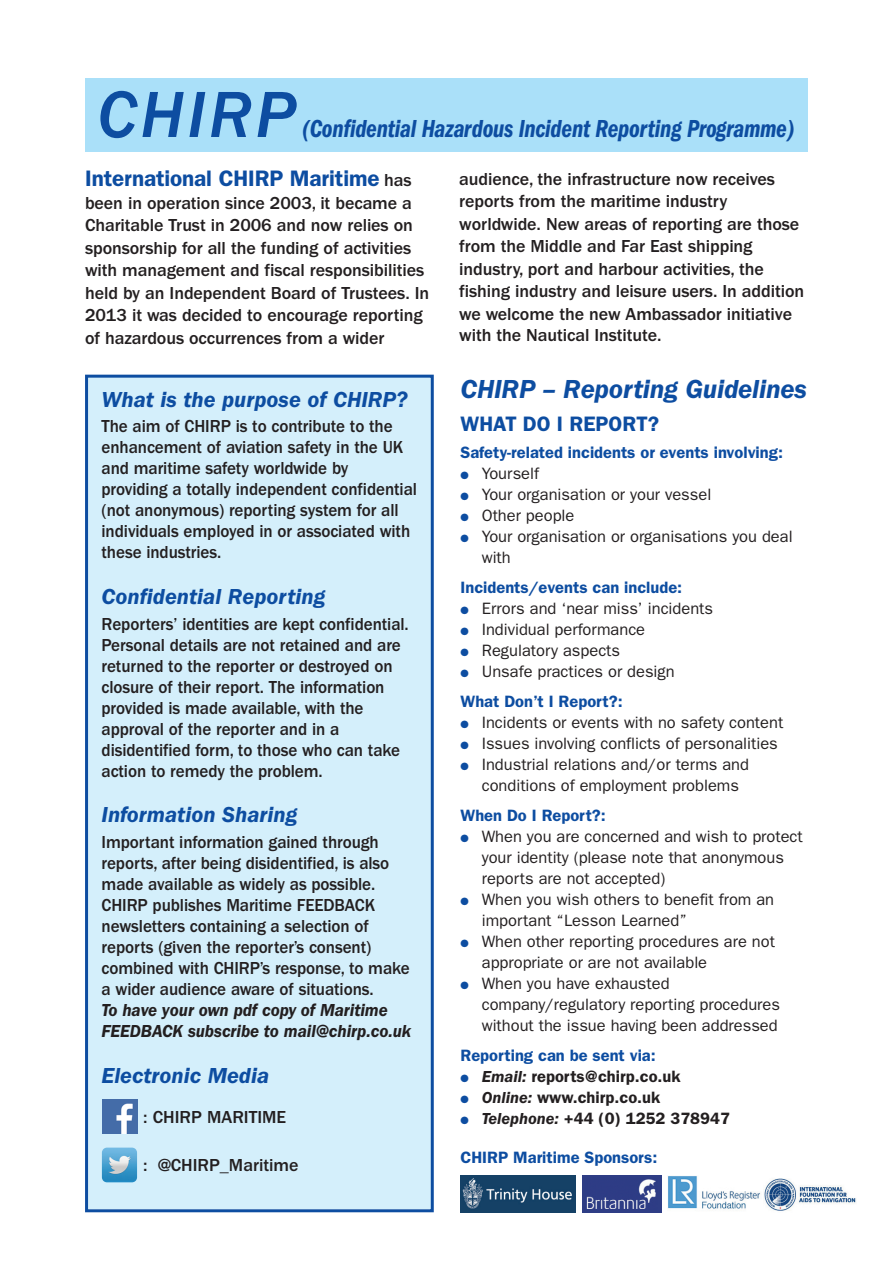
<style>
.page{position:relative;width:893px;height:1263px;background:#fff}
.page>*{position:absolute;margin:0;border:0;box-sizing:border-box;transform-origin:0 0}
.t1{font:italic 500 67.5px "Franklin Gothic LT";letter-spacing:.05em;color:#0d4da1}
.t2{font:italic 600 27px "Franklin Gothic LT";letter-spacing:-.01em;color:#0d4da1}
.t3{font:italic 600 condensed 25.5px "Franklin Gothic LT";letter-spacing:-.01em;color:#0d4da1;scale:.92 1}
.t4{font:italic 600 22.5px "Franklin Gothic LT";color:#0d4da1}
.t5{font:600 22.5px "Franklin Gothic LT";letter-spacing:-.005em;color:#0d4da1}
.t6{font:600 21px "Franklin Gothic LT";color:#0d4da1}
.t7{font:500 18px/21px "Franklin Gothic LT";letter-spacing:-.005em;color:#231f20;scale:.95 1}
.t8{font:500 18px/22.4px "Franklin Gothic LT";letter-spacing:-.005em;color:#231f20}
.t9{font:italic 600 18px/21px "Franklin Gothic LT";letter-spacing:-.005em;color:#231f20;scale:.95 1}
.t10{font:16.5px/21px "Franklin Gothic LT";color:#231f20}
.t11{font:600 16.5px "Franklin Gothic LT";color:#0d4da1}
.t12{font:600 16.5px "Franklin Gothic LT";color:#231f20}
.s1{font-weight:500;font-size:18px;color:#231f20}
.s2{color:#0d4da1}
.s3{font-weight:600;color:#0d4da1}
.s4{font-style:italic}
</style>
<div class="page">
<div style="left:85px;top:79px;width:723px;height:73px;background:#aae0f9"></div>
<div style="left:88px;top:378px;width:343px;height:831px;background:#d4effb"></div>
<div style="left:85px;top:375px;width:349px;height:837px;border:3px solid #0d4da1"></div>
<img style="left:460px;top:1176px;width:116px;height:36px">
<img style="left:582px;top:1176px;width:80px;height:36px">
<img style="left:668px;top:1176px;width:92px;height:34px">
<img style="left:764px;top:1178px;width:92px;height:33px">
<img style="left:102px;top:1100px;width:35px;height:34px">
<img style="left:102px;top:1148px;width:35px;height:34px">
<h1 class="t1" style="left:97px;top:77px;width:200px">CHIRP</h1>
<h3 class="t3" style="left:302px;top:114px;width:536px">(Confidential Hazardous Incident Reporting Programme)</h3>
<p class="t5" style="left:85px;top:165px;width:328px">International CHIRP Maritime <span class="s1">has</span></p>
<p class="t8" style="left:85px;top:192px;width:346px">been in operation since 2003, it became a Charitable Trust in 2006 and now relies on sponsorship for all the funding of activities with management and fiscal responsibilities held by an Independent Board of Trustees. In 2013 it was decided to encourage reporting of hazardous occurrences from a wider</p>
<p class="t4" style="left:102px;top:387px;width:307px">What is the purpose of CHIRP?</p>
<p class="t7" style="left:102px;top:416px;width:333px">The aim of CHIRP is to contribute to the enhancement of aviation safety in the UK and maritime safety worldwide by providing a totally independent confidential (not anonymous) reporting system for all individuals employed in or associated with these industries.</p>
<p class="t4" style="left:102px;top:584px;width:225px">Confidential Reporting</p>
<p class="t7" style="left:102px;top:613px;width:325px">Reporters’ identities are kept confidential.<br>Personal details are not retained and are returned to the reporter or destroyed on closure of their report. The information provided is made available, with the approval of the reporter and in a disidentified form, to those who can take action to remedy the problem.</p>
<p class="t4" style="left:102px;top:802px;width:197px">Information Sharing</p>
<p class="t7" style="left:102px;top:832px;width:326px">Important information gained through reports, after being disidentified, is also made available as widely as possible.<br>CHIRP publishes Maritime FEEDBACK newsletters containing a selection of reports (given the reporter’s consent) combined with CHIRP’s response, to make a wider audience aware of situations.</p>
<p class="t9" style="left:102px;top:1000px;width:327px">To have your own pdf copy of Maritime<br>FEEDBACK subscribe to mail@chirp.co.uk</p>
<p class="t4" style="left:102px;top:1062px;width:169px">Electronic Media</p>
<p class="t8" style="left:143px;top:1106px;width:145px">: CHIRP MARITIME</p>
<p class="t8" style="left:143px;top:1154px;width:157px">: @CHIRP_Maritime</p>
<p class="t8" style="left:459px;top:168px;width:346px">audience, the infrastructure now receives reports from the maritime industry worldwide. New areas of reporting are those from the Middle and Far East shipping industry, port and harbour activities, the fishing industry and leisure users. In addition we welcome the new Ambassador initiative with the Nautical Institute.</p>
<h2 class="t2" style="left:460px;top:374px;width:348px">CHIRP – Reporting Guidelines</h2>
<p class="t6" style="left:460px;top:412px;width:200px">WHAT DO I REPORT?</p>
<p class="t11" style="left:460px;top:443px;width:324px">Safety-related incidents or events involving:</p>
<p class="t10" style="left:460px;top:463px;width:80px"><span class="s2">●</span> Yourself</p>
<p class="t10" style="left:460px;top:484px;width:252px"><span class="s2">●</span> Your organisation or your vessel</p>
<p class="t10" style="left:460px;top:505px;width:115px"><span class="s2">●</span> Other people</p>
<p class="t10" style="left:482px;top:526px;width:312px;text-indent:-21px"><span class="s2">●</span> Your organisation or organisations you deal with</p>
<p class="t11" style="left:460px;top:578px;width:223px">Incidents/events can include:</p>
<p class="t10" style="left:460px;top:598px;width:254px"><span class="s2">●</span> Errors and ‘near miss’ incidents</p>
<p class="t10" style="left:460px;top:619px;width:186px"><span class="s2">●</span> Individual performance</p>
<p class="t10" style="left:460px;top:640px;width:161px"><span class="s2">●</span> Regulatory aspects</p>
<p class="t10" style="left:460px;top:657px;width:216px;line-height:30px"><span class="s2">●</span> Unsafe practices or design<br><span class="s3">What Don’t I Report?:</span></p>
<p class="t10" style="left:460px;top:712px;width:324px"><span class="s2">●</span> Incidents or events with no safety content</p>
<p class="t10" style="left:460px;top:733px;width:319px"><span class="s2">●</span> Issues involving conflicts of personalities</p>
<p class="t10" style="left:482px;top:754px;width:269px;text-indent:-21px"><span class="s2">●</span> Industrial relations and/or terms and conditions of employment problems</p>
<p class="t11" style="left:460px;top:806px;width:147px">When Do I Report?:</p>
<p class="t10" style="left:482px;top:826px;width:322px;text-indent:-21px"><span class="s2">●</span> When you are concerned and wish to protect your identity (please note that anonymous reports are not accepted)</p>
<p class="t10" style="left:482px;top:889px;width:294px;text-indent:-21px"><span class="s2">●</span> When you wish others to benefit from an important “Lesson Learned”</p>
<p class="t10" style="left:482px;top:931px;width:295px;text-indent:-21px"><span class="s2">●</span> When other reporting procedures are not appropriate or are not available</p>
<p class="t10" style="left:482px;top:973px;width:300px;text-indent:-21px"><span class="s2">●</span> When you have exhausted company/regulatory reporting procedures without the issue having been addressed</p>
<p class="t11" style="left:460px;top:1046px;width:197px">Reporting can be sent via:</p>
<p class="t12" style="left:460px;top:1067px;width:222px"><span class="s2">●</span> <span class="s4">Email:</span> reports@chirp.co.uk</p>
<p class="t12" style="left:460px;top:1088px;width:201px"><span class="s2">●</span> <span class="s4">Online:</span> www.chirp.co.uk</p>
<p class="t12" style="left:460px;top:1109px;width:271px"><span class="s2">●</span> <span class="s4">Telephone:</span> +44 (0) 1252 378947</p>
<p class="t11" style="left:460px;top:1148px;width:198px">CHIRP Maritime Sponsors:</p>
</div>
